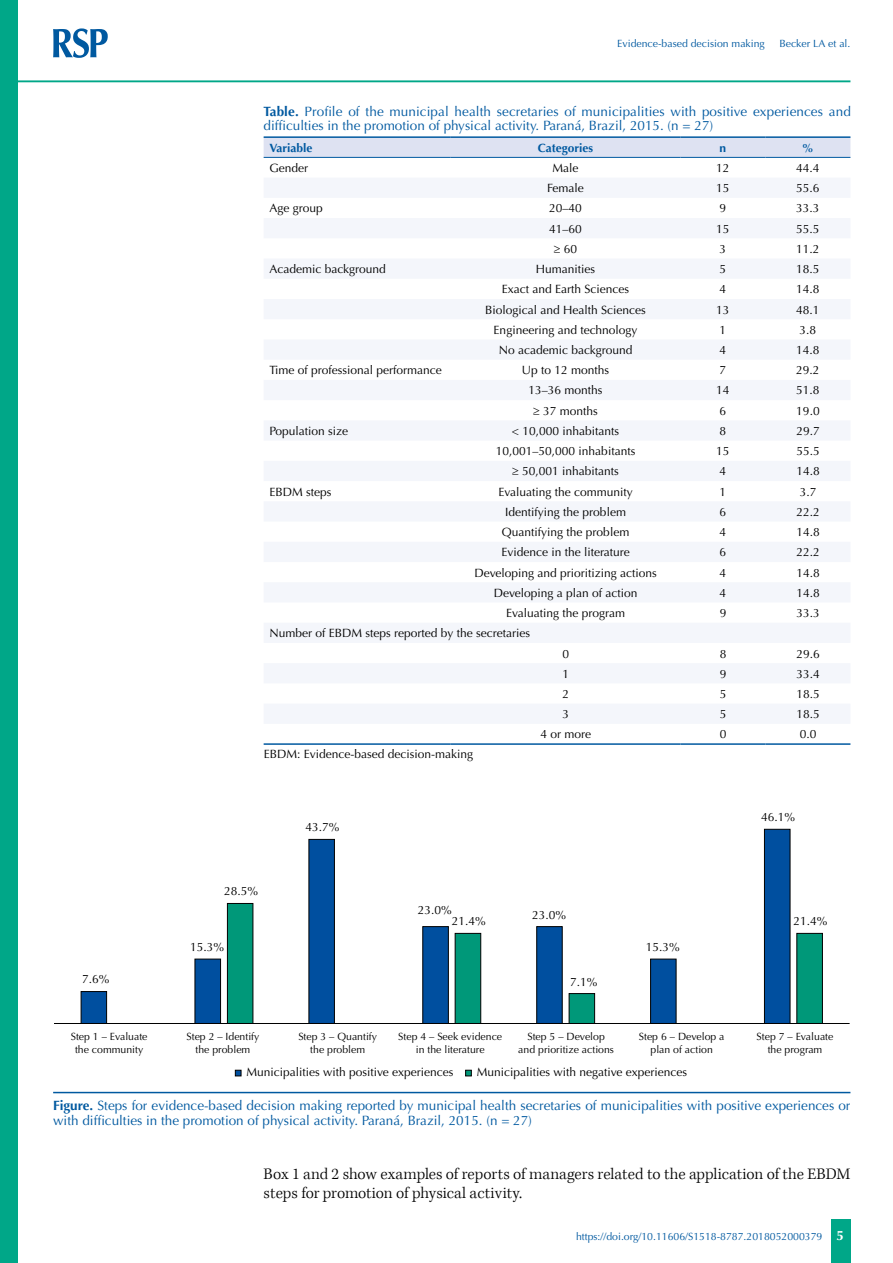
<style>
.page{position:relative;width:893px;height:1263px;background:#fff}
.page>*{position:absolute;margin:0;border:0;box-sizing:border-box;transform-origin:0 0}
.t1{font:300 16.5px/19.8px "Kepler Std";color:#000}
.t2{font:13.5px/14.2px "Optima";color:#0059a0}
.t3{font:700 13.5px "Optima";color:#fff}
.t4{font:12px "Optima";color:#000}
.t5{font:700 12px "Optima";color:#0059a0}
.t6{font:10.5px/12.6px "Optima";color:#000;text-align:center}
.t7{font:10.5px "Optima";color:#0059a0}
.s1{font-weight:700}
</style>
<div class="page">
<div style="left:831px;top:1220px;width:20px;height:43px;background:#00a788"></div>
<div style="left:0;top:0;width:18px;height:1263px;background:#00a788"></div>
<svg style="left:53px;top:28px;width:55px;height:30px"></svg>
<hr style="left:18px;top:80px;width:832px;height:2px;background:#00a788">
<div style="left:264px;top:138px;width:586px;height:19px;background:#dee2f2"></div>
<svg style="left:264px;top:178px;width:586px;height:545px;fill:#f5f7fb"></svg>
<hr style="left:264px;top:136px;width:187px;height:2px;background:#0059a0">
<hr style="left:451px;top:136px;width:229px;height:2px;background:#0059a0">
<hr style="left:680px;top:136px;width:85px;height:2px;background:#0059a0">
<hr style="left:765px;top:136px;width:85px;height:2px;background:#0059a0">
<hr style="left:264px;top:157px;width:187px;height:1px;background:#0059a0">
<hr style="left:451px;top:157px;width:229px;height:1px;background:#0059a0">
<hr style="left:680px;top:157px;width:85px;height:1px;background:#0059a0">
<hr style="left:765px;top:157px;width:85px;height:1px;background:#0059a0">
<hr style="left:264px;top:743px;width:187px;height:2px;background:#0059a0">
<hr style="left:451px;top:743px;width:229px;height:2px;background:#0059a0">
<hr style="left:680px;top:743px;width:85px;height:2px;background:#0059a0">
<hr style="left:765px;top:743px;width:85px;height:2px;background:#0059a0">
<hr style="left:53px;top:1092px;width:797px;height:1px;background:#0059a0">
<svg style="left:80px;top:828px;width:711px;height:195px"></svg>
<svg style="left:227px;top:903px;width:596px;height:120px"></svg>
<svg style="left:235px;top:1070px;width:6px;height:6px"></svg>
<svg style="left:465px;top:1070px;width:7px;height:6px"></svg>
<hr style="left:54px;top:1023px;width:796px;height:1px;background:#000">
<p class="t7" style="left:617px;top:37px;width:149px">Evidence-based decision making</p>
<p class="t7" style="left:779px;top:37px;width:72px">Becker LA et al.</p>
<p class="t2" style="left:264px;top:105px;width:589px"><span class="s1">Table.</span> Profile of the municipal health secretaries of municipalities with positive experiences and difficulties in the promotion of physical activity. Paraná, Brazil, 2015. (n = 27)</p>
<p class="t5" style="left:269px;top:141px;width:45px">Variable</p>
<p class="t5" style="left:538px;top:141px;width:57px">Categories</p>
<p class="t5" style="left:719px;top:141px;width:8px">n</p>
<p class="t5" style="left:802px;top:141px;width:13px">%</p>
<p class="t4" style="left:269px;top:161px;width:40px">Gender</p>
<p class="t4" style="left:553px;top:161px;width:28px">Male</p>
<p class="t4" style="left:716px;top:161px;width:15px">12</p>
<p class="t4" style="left:796px;top:161px;width:25px">44.4</p>
<p class="t4" style="left:547px;top:181px;width:38px">Female</p>
<p class="t4" style="left:716px;top:181px;width:15px">15</p>
<p class="t4" style="left:796px;top:181px;width:25px">55.6</p>
<p class="t4" style="left:269px;top:201px;width:55px">Age group</p>
<p class="t4" style="left:549px;top:201px;width:34px">20–40</p>
<p class="t4" style="left:720px;top:201px;width:8px">9</p>
<p class="t4" style="left:796px;top:201px;width:25px">33.3</p>
<p class="t4" style="left:549px;top:222px;width:34px">41–60</p>
<p class="t4" style="left:716px;top:222px;width:15px">15</p>
<p class="t4" style="left:796px;top:222px;width:25px">55.5</p>
<p class="t4" style="left:554px;top:242px;width:25px">≥ 60</p>
<p class="t4" style="left:720px;top:242px;width:8px">3</p>
<p class="t4" style="left:796px;top:242px;width:25px">11.2</p>
<p class="t4" style="left:269px;top:262px;width:118px">Academic background</p>
<p class="t4" style="left:536px;top:262px;width:61px">Humanities</p>
<p class="t4" style="left:720px;top:262px;width:8px">5</p>
<p class="t4" style="left:796px;top:262px;width:25px">18.5</p>
<p class="t4" style="left:502px;top:282px;width:129px">Exact and Earth Sciences</p>
<p class="t4" style="left:720px;top:282px;width:8px">4</p>
<p class="t4" style="left:796px;top:282px;width:25px">14.8</p>
<p class="t4" style="left:485px;top:302px;width:162px">Biological and Health Sciences</p>
<p class="t4" style="left:716px;top:302px;width:15px">13</p>
<p class="t4" style="left:796px;top:302px;width:25px">48.1</p>
<p class="t4" style="left:494px;top:323px;width:145px">Engineering and technology</p>
<p class="t4" style="left:720px;top:323px;width:8px">1</p>
<p class="t4" style="left:800px;top:323px;width:18px">3.8</p>
<p class="t4" style="left:499px;top:343px;width:135px">No academic background</p>
<p class="t4" style="left:720px;top:343px;width:8px">4</p>
<p class="t4" style="left:796px;top:343px;width:25px">14.8</p>
<p class="t4" style="left:269px;top:363px;width:174px">Time of professional performance</p>
<p class="t4" style="left:522px;top:363px;width:89px">Up to 12 months</p>
<p class="t4" style="left:720px;top:363px;width:8px">7</p>
<p class="t4" style="left:796px;top:363px;width:25px">29.2</p>
<p class="t4" style="left:529px;top:383px;width:76px">13–36 months</p>
<p class="t4" style="left:716px;top:383px;width:15px">14</p>
<p class="t4" style="left:796px;top:383px;width:25px">51.8</p>
<p class="t4" style="left:533px;top:404px;width:66px">≥ 37 months</p>
<p class="t4" style="left:720px;top:404px;width:8px">6</p>
<p class="t4" style="left:796px;top:404px;width:25px">19.0</p>
<p class="t4" style="left:269px;top:424px;width:80px">Population size</p>
<p class="t4" style="left:512px;top:424px;width:109px">&lt; 10,000 inhabitants</p>
<p class="t4" style="left:720px;top:424px;width:8px">8</p>
<p class="t4" style="left:796px;top:424px;width:25px">29.7</p>
<p class="t4" style="left:496px;top:444px;width:141px">10,001–50,000 inhabitants</p>
<p class="t4" style="left:716px;top:444px;width:15px">15</p>
<p class="t4" style="left:796px;top:444px;width:25px">55.5</p>
<p class="t4" style="left:512px;top:464px;width:108px">≥ 50,001 inhabitants</p>
<p class="t4" style="left:720px;top:464px;width:8px">4</p>
<p class="t4" style="left:796px;top:464px;width:25px">14.8</p>
<p class="t4" style="left:269px;top:485px;width:64px">EBDM steps</p>
<p class="t4" style="left:498px;top:485px;width:136px">Evaluating the community</p>
<p class="t4" style="left:720px;top:485px;width:8px">1</p>
<p class="t4" style="left:800px;top:485px;width:18px">3.7</p>
<p class="t4" style="left:505px;top:505px;width:122px">Identifying the problem</p>
<p class="t4" style="left:720px;top:505px;width:8px">6</p>
<p class="t4" style="left:796px;top:505px;width:25px">22.2</p>
<p class="t4" style="left:502px;top:525px;width:129px">Quantifying the problem</p>
<p class="t4" style="left:720px;top:525px;width:8px">4</p>
<p class="t4" style="left:796px;top:525px;width:25px">14.8</p>
<p class="t4" style="left:501px;top:545px;width:130px">Evidence in the literature</p>
<p class="t4" style="left:720px;top:545px;width:8px">6</p>
<p class="t4" style="left:796px;top:545px;width:25px">22.2</p>
<p class="t4" style="left:474px;top:565px;width:184px">Developing and prioritizing actions</p>
<p class="t4" style="left:720px;top:565px;width:8px">4</p>
<p class="t4" style="left:796px;top:565px;width:25px">14.8</p>
<p class="t4" style="left:494px;top:586px;width:145px">Developing a plan of action</p>
<p class="t4" style="left:720px;top:586px;width:8px">4</p>
<p class="t4" style="left:796px;top:586px;width:25px">14.8</p>
<p class="t4" style="left:506px;top:606px;width:120px">Evaluating the program</p>
<p class="t4" style="left:720px;top:606px;width:8px">9</p>
<p class="t4" style="left:796px;top:606px;width:25px">33.3</p>
<p class="t4" style="left:269px;top:626px;width:262px">Number of EBDM steps reported by the secretaries</p>
<p class="t4" style="left:562px;top:646px;width:8px">0</p>
<p class="t4" style="left:720px;top:646px;width:8px">8</p>
<p class="t4" style="left:796px;top:646px;width:25px">29.6</p>
<p class="t4" style="left:562px;top:667px;width:8px">1</p>
<p class="t4" style="left:720px;top:667px;width:8px">9</p>
<p class="t4" style="left:796px;top:667px;width:25px">33.4</p>
<p class="t4" style="left:562px;top:687px;width:8px">2</p>
<p class="t4" style="left:720px;top:687px;width:8px">5</p>
<p class="t4" style="left:796px;top:687px;width:25px">18.5</p>
<p class="t4" style="left:562px;top:707px;width:8px">3</p>
<p class="t4" style="left:720px;top:707px;width:8px">5</p>
<p class="t4" style="left:796px;top:707px;width:25px">18.5</p>
<p class="t4" style="left:540px;top:727px;width:52px">4 or more</p>
<p class="t4" style="left:720px;top:727px;width:8px">0</p>
<p class="t4" style="left:800px;top:727px;width:18px">0.0</p>
<p class="t4" style="left:264px;top:746px;width:211px">EBDM: Evidence-based decision-making</p>
<p class="t4" style="left:82px;top:972px;width:29px">7.6%</p>
<p class="t4" style="left:224px;top:884px;width:36px">28.5%</p>
<p class="t4" style="left:190px;top:940px;width:36px">15.3%</p>
<p class="t4" style="left:305px;top:820px;width:36px">43.7%</p>
<p class="t4" style="left:418px;top:903px;width:36px">23.0%</p>
<p class="t4" style="left:452px;top:914px;width:36px">21.4%</p>
<p class="t4" style="left:532px;top:907px;width:36px">23.0%</p>
<p class="t4" style="left:570px;top:974px;width:29px">7.1%</p>
<p class="t4" style="left:646px;top:940px;width:36px">15.3%</p>
<p class="t4" style="left:761px;top:810px;width:36px">46.1%</p>
<p class="t4" style="left:793px;top:914px;width:36px">21.4%</p>
<p class="t6" style="left:71px;top:1030px;width:78px">Step 1 – Evaluate the community</p>
<p class="t6" style="left:186px;top:1030px;width:74px">Step 2 – Identify the problem</p>
<p class="t6" style="left:298px;top:1030px;width:80px">Step 3 – Quantify the problem</p>
<p class="t6" style="left:398px;top:1030px;width:105px">Step 4 – Seek evidence in the literature</p>
<p class="t6" style="left:518px;top:1030px;width:97px">Step 5 – Develop and prioritize actions</p>
<p class="t6" style="left:639px;top:1030px;width:87px">Step 6 – Develop a plan of action</p>
<p class="t6" style="left:757px;top:1030px;width:78px">Step 7 – Evaluate the program</p>
<p class="t4" style="left:246px;top:1065px;width:209px">Municipalities with positive experiences</p>
<p class="t4" style="left:477px;top:1065px;width:212px">Municipalities with negative experiences</p>
<p class="t2" style="left:53px;top:1099px;width:799px"><span class="s1">Figure.</span> Steps for evidence-based decision making reported by municipal health secretaries of municipalities with positive experiences or with difficulties in the promotion of physical activity. Paraná, Brazil, 2015. (n = 27)</p>
<h1 class="t1" style="left:264px;top:1164px;width:588px">Box 1 and 2 show examples of reports of managers related to the application of the EBDM steps for promotion of physical activity.</h1>
<p class="t7" style="left:576px;top:1230px;width:248px">https://doi.org/10.11606/S1518-8787.2018052000379</p>
<p class="t3" style="left:836px;top:1227px;width:9px">5</p>
</div>
